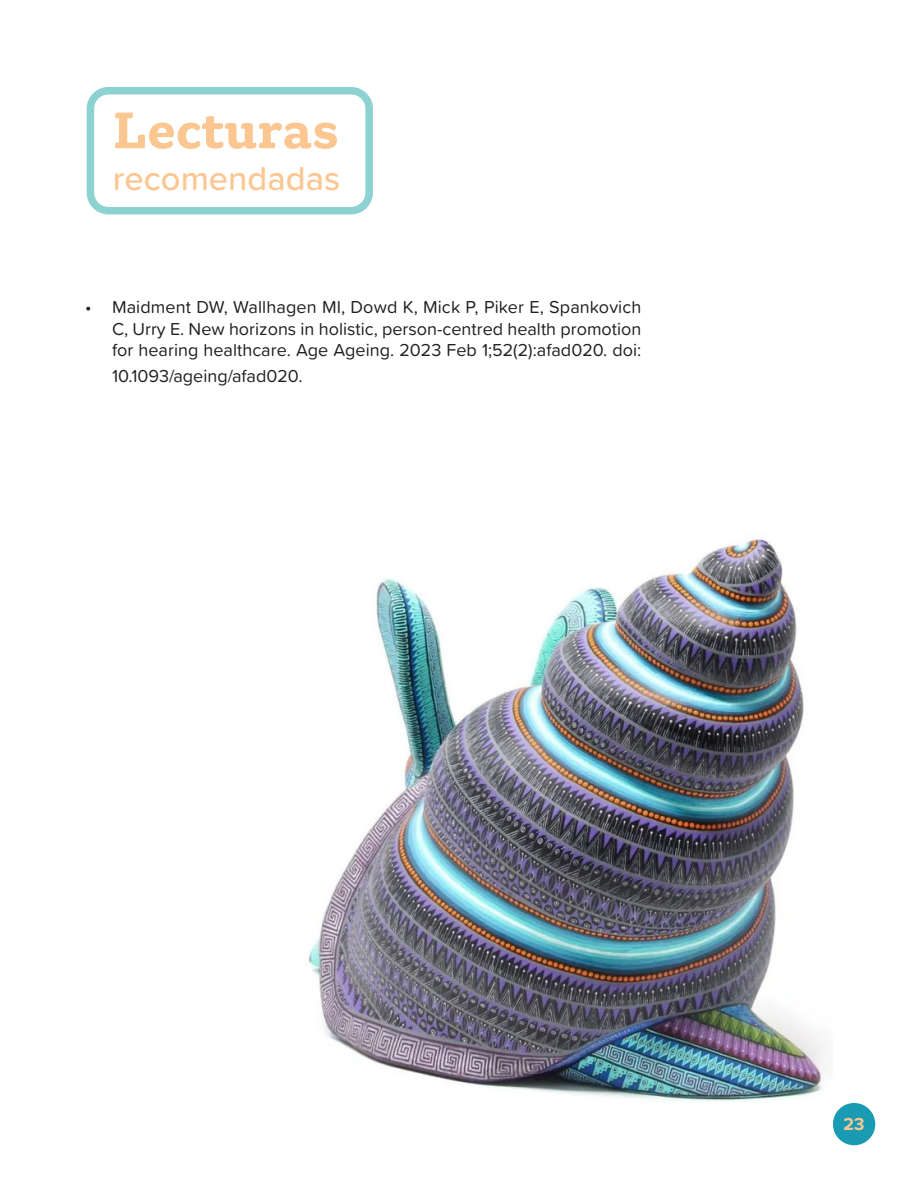
<style>
.page{position:relative;width:918px;height:1188px;background:#fff}
.page>*{position:absolute;margin:0;border:0;box-sizing:border-box;transform-origin:0 0}
.Título{font:700 54px "Gelo";letter-spacing:.01em;color:#fcc691}
.t1{font:500 34.5px "Proxima Soft";color:#fcc691}
.t2{font:18px/21.6px "Proxima Soft";color:#231f20;text-align:justify}
.t3{font:700 18px "Proxima Soft";color:#fcc691}
</style>
<div class="page">
<div style="left:87px;top:87px;width:286px;height:127px;border:8px solid #8cd2d1;border-radius:18px"></div>
<img style="left:308px;top:538px;width:523px;height:564px">
<div style="left:833px;top:1103px;width:42px;height:42px;background:#199bb3;border-radius:50%"></div>
<p class="Título" style="left:113px;top:96px;width:228px">Lecturas</p>
<p class="t1" style="left:113px;top:152px;width:229px">recomendadas</p>
<p class="t2" style="left:112px;top:296px;width:531px;text-indent:-27px">• Maidment DW, Wallhagen MI, Dowd K, Mick P, Piker E, Spankovich C, Urry E. New horizons in holistic, person-centred health promotion for hearing healthcare. Age Ageing. 2023 Feb 1;52(2):afad020. doi:</p>
<p class="t2" style="left:112px;top:364px;width:192px">10.1093/ageing/afad020.</p>
<p class="t3" style="left:844px;top:1111px;width:23px">23</p>
</div>
